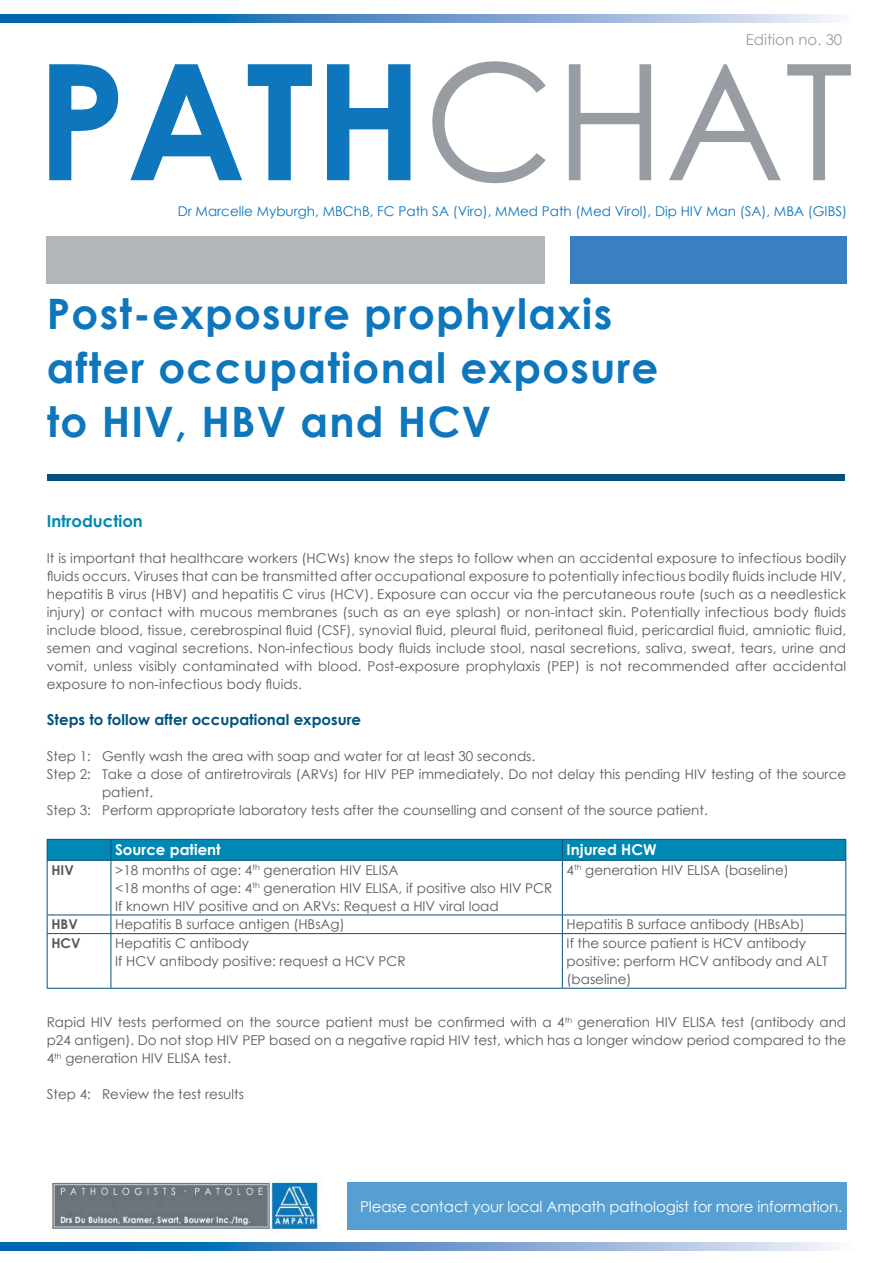
<style>
.page{position:relative;width:893px;height:1263px;background:#fff}
.page>*{position:absolute;margin:0;border:0;box-sizing:border-box;transform-origin:0 0}
.t1{font:700 161.4px "Century Gothic";color:#0d76bd}
.t2{font:700 42px/54px "Century Gothic";letter-spacing:.03em;color:#0d76bd}
.t3{font:700 16.5px "Century Gothic";color:#0088b2}
.t4{font:15px "Century Gothic";letter-spacing:-.01em;color:#fff}
.t5{font:700 15px "Century Gothic";color:#00527d}
.t6{font:700 15px "Century Gothic";color:#fff}
.t7{font:15px "Century Gothic";color:#979da2}
.t8{font:13.5px/18px "Century Gothic";color:#58595b}
.t9{font:13.5px "Century Gothic";color:#0d76bd}
.t10{font:700 13.5px "Century Gothic";color:#58595b}
.s1{font-weight:400;color:#979da2}
</style>
<div class="page">
<svg style="left:0;top:15px;width:835px;height:7px;background:#6399cb"></svg>
<svg style="left:0;top:1243px;width:835px;height:7px;background:#6399cb"></svg>
<div style="left:570px;top:236px;width:276px;height:47px;background:#397fc2"></div>
<div style="left:347px;top:1182px;width:499px;height:47px;background:#569fd0"></div>
<div style="left:47px;top:236px;width:498px;height:47px;background:#b3b6b9"></div>
<div style="left:47px;top:474px;width:798px;height:7px;background:#00527d"></div>
<img style="left:48px;top:1178px;width:273px;height:55px">
<svg style="left:47px;top:839px;width:799px;height:21px;background:#0085af"></svg>
<hr style="left:47px;top:860px;width:64px;height:1px;background:#00527d">
<hr style="left:47px;top:861px;width:1px;height:53px;background:#00527d">
<hr style="left:111px;top:860px;width:451px;height:1px;background:#00527d">
<hr style="left:111px;top:861px;width:1px;height:53px;background:#00527d">
<hr style="left:562px;top:860px;width:284px;height:1px;background:#00527d">
<hr style="left:562px;top:861px;width:1px;height:53px;background:#00527d">
<hr style="left:845px;top:861px;width:1px;height:53px;background:#00527d">
<hr style="left:47px;top:914px;width:64px;height:1px;background:#00527d">
<svg style="left:47px;top:915px;width:1px;height:18px"></svg>
<hr style="left:111px;top:914px;width:451px;height:1px;background:#00527d">
<svg style="left:111px;top:915px;width:1px;height:18px"></svg>
<hr style="left:562px;top:914px;width:284px;height:1px;background:#00527d">
<svg style="left:562px;top:915px;width:1px;height:18px"></svg>
<svg style="left:845px;top:915px;width:1px;height:18px"></svg>
<hr style="left:47px;top:933px;width:64px;height:1px;background:#00527d">
<hr style="left:47px;top:934px;width:1px;height:54px;background:#00527d">
<hr style="left:111px;top:933px;width:451px;height:1px;background:#00527d">
<hr style="left:111px;top:934px;width:1px;height:54px;background:#00527d">
<hr style="left:562px;top:933px;width:284px;height:1px;background:#00527d">
<hr style="left:562px;top:934px;width:1px;height:54px;background:#00527d">
<hr style="left:845px;top:934px;width:1px;height:54px;background:#00527d">
<hr style="left:47px;top:988px;width:64px;height:1px;background:#00527d">
<hr style="left:111px;top:988px;width:451px;height:1px;background:#00527d">
<hr style="left:562px;top:988px;width:284px;height:1px;background:#00527d">
<p class="t7" style="left:746px;top:29px;width:98px">Edition no. 30</p>
<h1 class="t1" style="left:36px;top:-1px;width:819px">PATH<span class="s1">CHAT</span></h1>
<p class="t9" style="left:178px;top:201px;width:671px">Dr Marcelle Myburgh, MBChB, FC Path SA (Viro), MMed Path (Med Virol), Dip HIV Man (SA), MBA (GIBS)</p>
<h2 class="t2" style="left:47px;top:285px;width:613px">Post-exposure prophylaxis after occupational exposure to HIV, HBV and HCV</h2>
<p class="t3" style="left:47px;top:508px;width:98px">Introduction</p>
<p class="t8" style="left:47px;top:549px;width:801px;text-align:justify">It is important that healthcare workers (HCWs) know the steps to follow when an accidental exposure to infectious bodily fluids occurs. Viruses that can be transmitted after occupational exposure to potentially infectious bodily fluids include HIV, hepatitis B virus (HBV) and hepatitis C virus (HCV). Exposure can occur via the percutaneous route (such as a needlestick injury) or contact with mucous membranes (such as an eye splash) or non-intact skin. Potentially infectious body fluids include blood, tissue, cerebrospinal fluid (CSF), synovial fluid, pleural fluid, peritoneal fluid, pericardial fluid, amniotic fluid, semen and vaginal secretions. Non-infectious body fluids include stool, nasal secretions, saliva, sweat, tears, urine and vomit, unless visibly contaminated with blood. Post-exposure prophylaxis (PEP) is not recommended after accidental exposure to non-infectious body fluids.</p>
<p class="t5" style="left:47px;top:708px;width:316px">Steps to follow after occupational exposure</p>
<p class="t8" style="left:47px;top:747px;width:490px">Step 1: Gently wash the area with soap and water for at least 30 seconds.</p>
<p class="t8" style="left:47px;top:765px;width:801px">Step 2: Take a dose of antiretrovirals (ARVs) for HIV PEP immediately. Do not delay this pending HIV testing of the source</p>
<p class="t8" style="left:102px;top:783px;width:53px">patient.</p>
<p class="t8" style="left:47px;top:801px;width:663px">Step 3: Perform appropriate laboratory tests after the counselling and consent of the source patient.</p>
<p class="t6" style="left:115px;top:838px;width:107px">Source patient</p>
<p class="t6" style="left:567px;top:838px;width:91px">Injured HCW</p>
<p class="t10" style="left:51px;top:859px;width:24px">HIV</p>
<p class="t8" style="left:115px;top:861px;width:439px">&gt;18 months of age: 4<sup>th</sup> generation HIV ELISA<br>&lt;18 months of age: 4<sup>th</sup> generation HIV ELISA, if positive also HIV PCR<br>If known HIV positive and on ARVs: Request a HIV viral load</p>
<p class="t8" style="left:567px;top:861px;width:224px">4<sup>th</sup> generation HIV ELISA (baseline)</p>
<p class="t10" style="left:51px;top:914px;width:28px">HBV</p>
<p class="t8" style="left:115px;top:915px;width:231px">Hepatitis B surface antigen (HBsAg)</p>
<p class="t8" style="left:567px;top:915px;width:240px">Hepatitis B surface antibody (HBsAb)</p>
<p class="t10" style="left:51px;top:933px;width:31px">HCV</p>
<p class="t8" style="left:115px;top:934px;width:292px">Hepatitis C antibody<br>If HCV antibody positive: request a HCV PCR</p>
<p class="t8" style="left:567px;top:934px;width:263px">If the source patient is HCV antibody positive: perform HCV antibody and ALT (baseline)</p>
<p class="t8" style="left:47px;top:1013px;width:801px;text-align:justify">Rapid HIV tests performed on the source patient must be confirmed with a 4<sup>th</sup> generation HIV ELISA test (antibody and p24 antigen). Do not stop HIV PEP based on a negative rapid HIV test, which has a longer window period compared to the 4<sup>th</sup> generation HIV ELISA test.</p>
<p class="t8" style="left:47px;top:1085px;width:199px">Step 4: Review the test results</p>
<p class="t4" style="left:360px;top:1196px;width:484px">Please contact your local Ampath pathologist for more information.</p>
</div>
